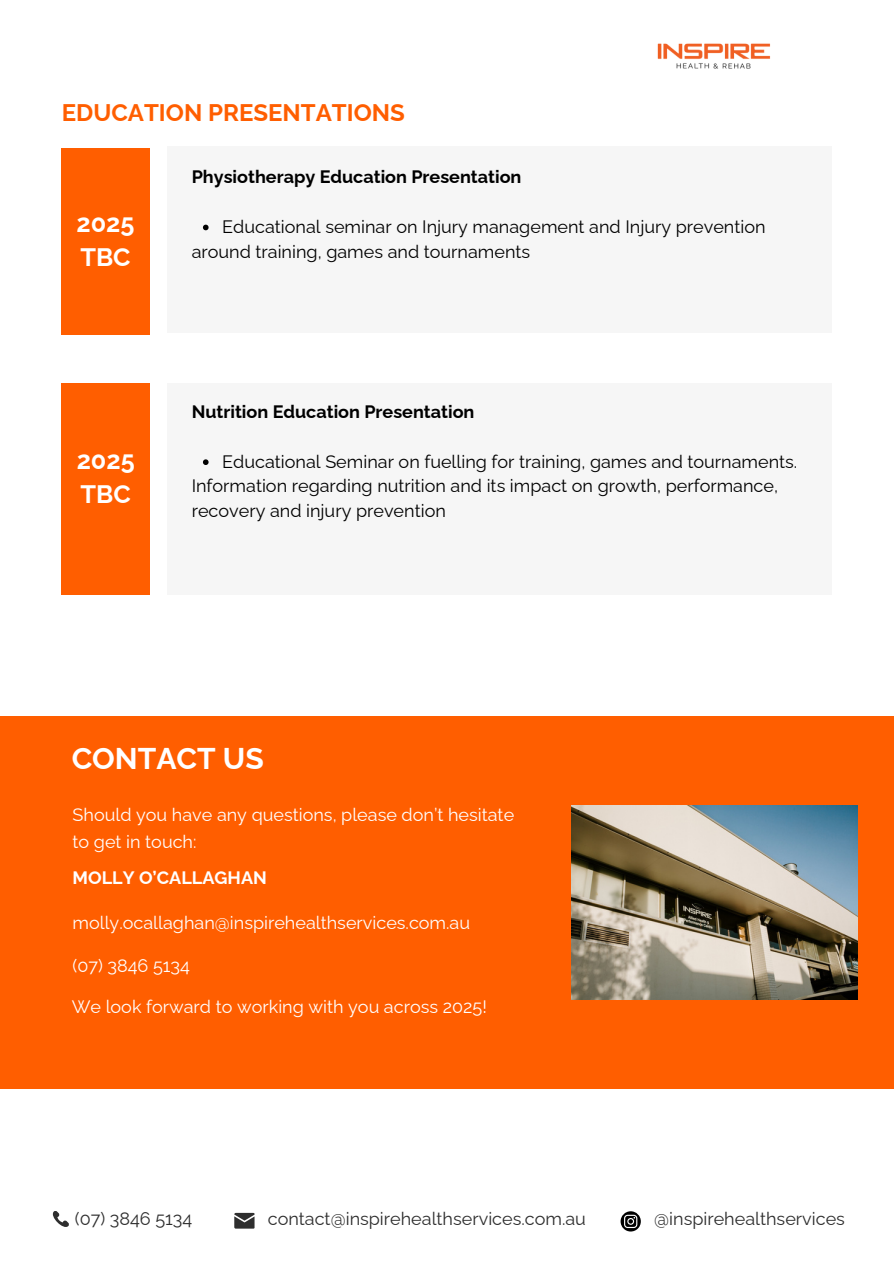
<style>
.page{position:relative;width:894px;height:1264px;background:#fff}
.page>*{position:absolute;margin:0;border:0;box-sizing:border-box;transform-origin:0 0}
.t1{font:700 30px "Raleway";color:#fff}
.t2{font:700 25.2px/34.8px "Raleway";color:#fff}
.t3{font:700 24px "Raleway";color:#ff5e00}
.t4{font:18px/24.8px "Raleway";color:#000}
.t5{font:18px/27px "Raleway";color:#fff}
.t6{font:18px "Raleway";color:#2e2e2e}
.t7{font:700 18px "Raleway";color:#000}
.t8{font:700 18px "Raleway";color:#fff}
</style>
<div class="page">
<svg style="left:53px;top:1211px;width:16px;height:15px"></svg>
<div style="left:0;top:716px;width:893px;height:372px;background:#ff5e00"></div>
<svg style="left:234px;top:1212px;width:20px;height:16px"></svg>
<img style="left:571px;top:805px;width:286px;height:194px">
<svg style="left:620px;top:1211px;width:20px;height:20px"></svg>
<img style="left:657px;top:43px;width:114px;height:26px">
<div style="left:62px;top:149px;width:87px;height:186px;background:#ff5e00"></div>
<div style="left:62px;top:383px;width:87px;height:212px;background:#ff5e00"></div>
<div style="left:167px;top:147px;width:664px;height:185px;background:#f6f6f6"></div>
<svg style="left:203px;top:225px;width:5px;height:5px"></svg>
<div style="left:167px;top:383px;width:664px;height:212px;background:#f6f6f6"></div>
<svg style="left:203px;top:459px;width:5px;height:6px"></svg>
<p class="t3" style="left:62px;top:99px;width:344px">EDUCATION PRESENTATIONS</p>
<p class="t2" style="left:76px;top:205px;width:59px">2025<br>TBC</p>
<p class="t2" style="left:77px;top:442px;width:59px">2025<br>TBC</p>
<h3 class="t7" style="left:192px;top:166px;width:331px">Physiotherapy Education Presentation</h3>
<p class="t4" style="left:222px;top:214px;width:544px">Educational seminar on Injury management and Injury prevention</p>
<p class="t4" style="left:192px;top:239px;width:340px">around training, games and tournaments</p>
<h1 class="t7" style="left:192px;top:401px;width:284px">Nutrition Education Presentation</h1>
<p class="t4" style="left:222px;top:449px;width:576px">Educational Seminar on fuelling for training, games and tournaments.</p>
<p class="t4" style="left:192px;top:473px;width:587px">Information regarding nutrition and its impact on growth, performance, recovery and injury prevention</p>
<p class="t1" style="left:72px;top:741px;width:194px">CONTACT US</p>
<h2 class="t5" style="left:73px;top:801px;width:443px">Should you have any questions, please don’t hesitate to get in touch:</h2>
<h2 class="t8" style="left:73px;top:867px;width:196px">MOLLY O’CALLAGHAN</h2>
<h3 class="t5" style="left:73px;top:909px;width:399px">molly.ocallaghan@inspirehealthservices.com.au</h3>
<p class="t5" style="left:73px;top:952px;width:119px">(07) 3846 5134</p>
<p class="t5" style="left:72px;top:993px;width:416px">We look forward to working with you across 2025!</p>
<p class="t6" style="left:75px;top:1208px;width:119px">(07) 3846 5134</p>
<h2 class="t6" style="left:268px;top:1208px;width:319px">contact@inspirehealthservices.com.au</h2>
<p class="t6" style="left:654px;top:1208px;width:192px">@inspirehealthservices</p>
</div>
